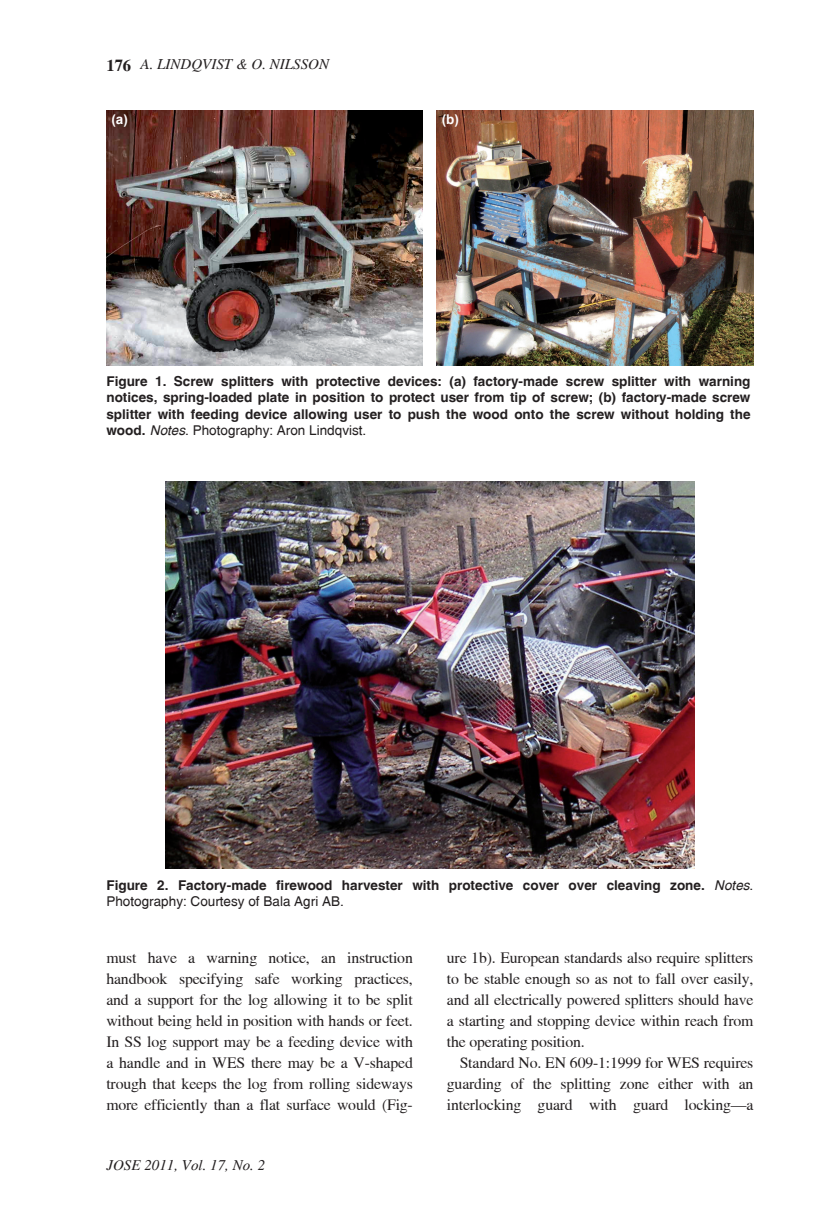
<style>
.page{position:relative;width:830px;height:1212px;background:#fff}
.page>*{position:absolute;margin:0;border:0;box-sizing:border-box;transform-origin:0 0}
.t1{font:15.75px/21px "Toronto";letter-spacing:-.01em;color:#231f20;text-align:justify}
.t2{font:italic 15px "Toronto";color:#231f20}
.t3{font:700 13.5px/16.2px "Switzerland";color:#231f20;text-align:justify}
.t4{font:700 13.5px "Arial";color:#fff}
.s1{font-weight:700;font-style:normal;font-size:16.5px}
.s2{font-weight:400;font-style:italic}
.s3{font-weight:400}
</style>
<div class="page">
<img style="left:106px;top:111px;width:316px;height:255px">
<img style="left:437px;top:111px;width:316px;height:255px">
<img style="left:165px;top:482px;width:528px;height:387px">
<p class="t2" style="left:106px;top:56px;width:224px"><span class="s1">176</span> A. LINDQVIST &amp; O. NILSSON</p>
<p class="t4" style="left:111px;top:110px;width:18px">(a)</p>
<p class="t4" style="left:441px;top:110px;width:19px">(b)</p>
<p class="t3" style="left:106px;top:373px;width:645px">Figure 1. Screw splitters with protective devices: (a) factory-made screw splitter with warning notices, spring-loaded plate in position to protect user from tip of screw; (b) factory-made screw splitter with feeding device allowing user to push the wood onto the screw without holding the wood. <span class="s2">Notes</span><span class="s3">. Photography: Aron Lindqvist.</span></p>
<p class="t3" style="left:106px;top:877px;width:648px">Figure 2. Factory-made firewood harvester with protective cover over cleaving zone. <span class="s2">Notes</span><span class="s3">.<br>Photography: Courtesy of Bala Agri AB.</span></p>
<p class="t1" style="left:106px;top:947px;width:308px">must have a warning notice, an instruction handbook specifying safe working practices, and a support for the log allowing it to be split without being held in position with hands or feet.<br>In SS log support may be a feeding device with a handle and in WES there may be a V-shaped trough that keeps the log from rolling sideways more efficiently than a flat surface would (Fig-</p>
<p class="t1" style="left:446px;top:947px;width:308px">ure 1b). European standards also require splitters to be stable enough so as not to fall over easily, and all electrically powered splitters should have a starting and stopping device within reach from the operating position.</p>
<p class="t1" style="left:446px;top:1052px;width:308px;text-indent:13px">Standard No. EN 609-1:1999 for WES requires guarding of the splitting zone either with an interlocking guard with guard locking—a</p>
<p class="t2" style="left:106px;top:1156px;width:160px">JOSE 2011, Vol. 17, No. 2</p>
</div>
